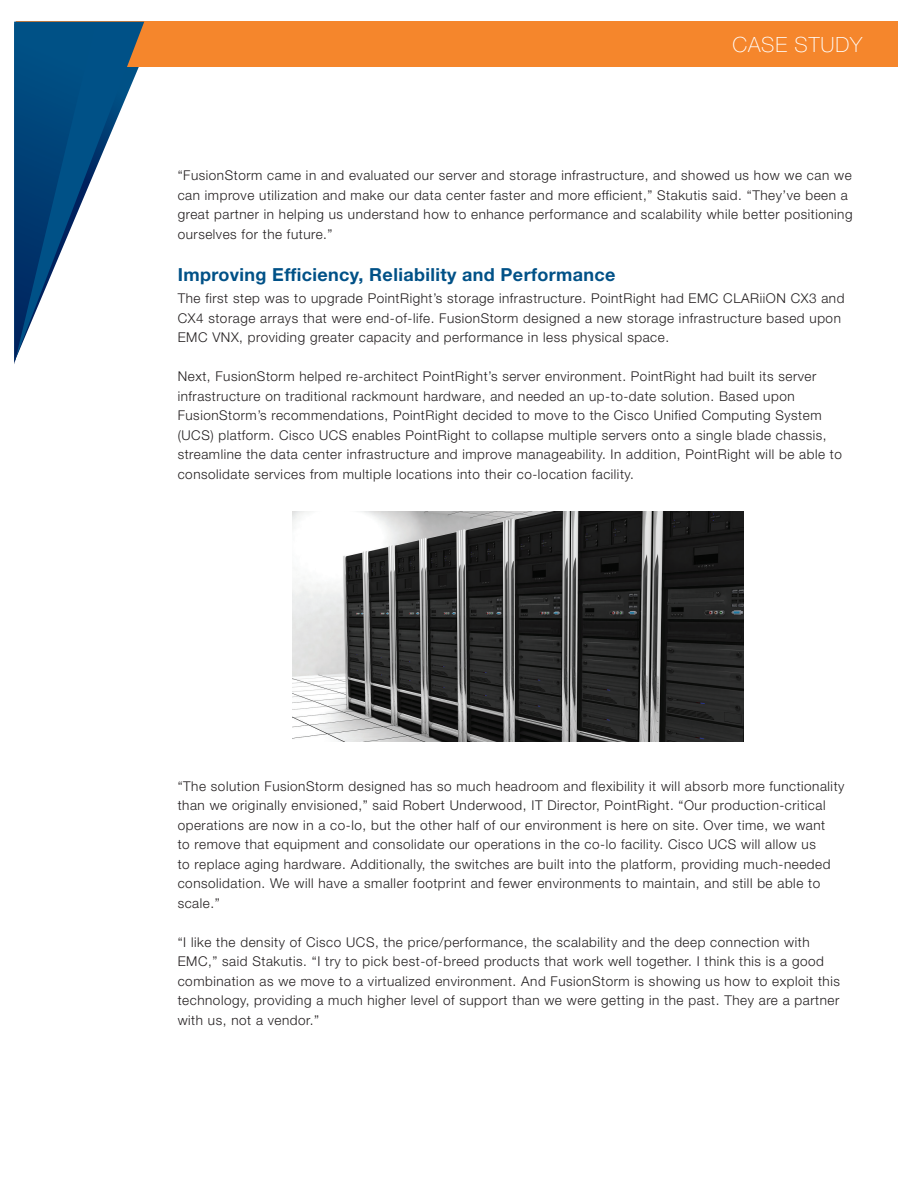
<style>
.page{position:relative;width:918px;height:1188px;background:#fff}
.page>*{position:absolute;margin:0;border:0;box-sizing:border-box;transform-origin:0 0}
.t1{font:100 21px "Helvetica Neue LT Std";letter-spacing:.04em;color:#fff}
.t2{font:700 18px "Helvetica Neue LT Std";letter-spacing:.02em;color:#005187}
.t3{font:300 13.5px/19.5px "Helvetica Neue LT Std";letter-spacing:.04em;color:#231f20}
</style>
<div class="page">
<div style="left:16px;top:22px;width:882px;height:45px;background:#f5862c"></div>
<svg style="left:14px;top:22px;width:130px;height:149px;fill:#005187"></svg>
<svg style="left:14px;top:24px;width:81px;height:340px"></svg>
<img style="left:292px;top:512px;width:452px;height:230px">
<h1 class="t1" style="left:732px;top:32px;width:131px">CASE STUDY</h1>
<p class="t3" style="left:178px;top:166px;width:676px">“FusionStorm came in and evaluated our server and storage infrastructure, and showed us how we can we can improve utilization and make our data center faster and more efficient,” Stakutis said. “They’ve been a great partner in helping us understand how to enhance performance and scalability while better positioning ourselves for the future.”</p>
<h2 class="t2" style="left:178px;top:263px;width:439px">Improving Efficiency, Reliability and Performance</h2>
<p class="t3" style="left:178px;top:289px;width:668px">The first step was to upgrade PointRight’s storage infrastructure. PointRight had EMC CLARiiON CX3 and<br>CX4 storage arrays that were end-of-life. FusionStorm designed a new storage infrastructure based upon<br>EMC VNX, providing greater capacity and performance in less physical space.</p>
<p class="t3" style="left:178px;top:366px;width:666px">Next, FusionStorm helped re-architect PointRight’s server environment. PointRight had built its server infrastructure on traditional rackmount hardware, and needed an up-to-date solution. Based upon FusionStorm’s recommendations, PointRight decided to move to the Cisco Unified Computing System (UCS) platform. Cisco UCS enables PointRight to collapse multiple servers onto a single blade chassis, streamline the data center infrastructure and improve manageability. In addition, PointRight will be able to consolidate services from multiple locations into their co-location facility.</p>
<p class="t3" style="left:178px;top:776px;width:668px">“The solution FusionStorm designed has so much headroom and flexibility it will absorb more functionality than we originally envisioned,” said Robert Underwood, IT Director, PointRight. “Our production-critical operations are now in a co-lo, but the other half of our environment is here on site. Over time, we want<br>to remove that equipment and consolidate our operations in the co-lo facility. Cisco UCS will allow us<br>to replace aging hardware. Additionally, the switches are built into the platform, providing much-needed consolidation. We will have a smaller footprint and fewer environments to maintain, and still be able to scale.”</p>
<p class="t3" style="left:178px;top:932px;width:664px">“I like the density of Cisco UCS, the price/performance, the scalability and the deep connection with EMC,” said Stakutis. “I try to pick best-of-breed products that work well together. I think this is a good combination as we move to a virtualized environment. And FusionStorm is showing us how to exploit this technology, providing a much higher level of support than we were getting in the past. They are a partner with us, not a vendor.”</p>
</div>
